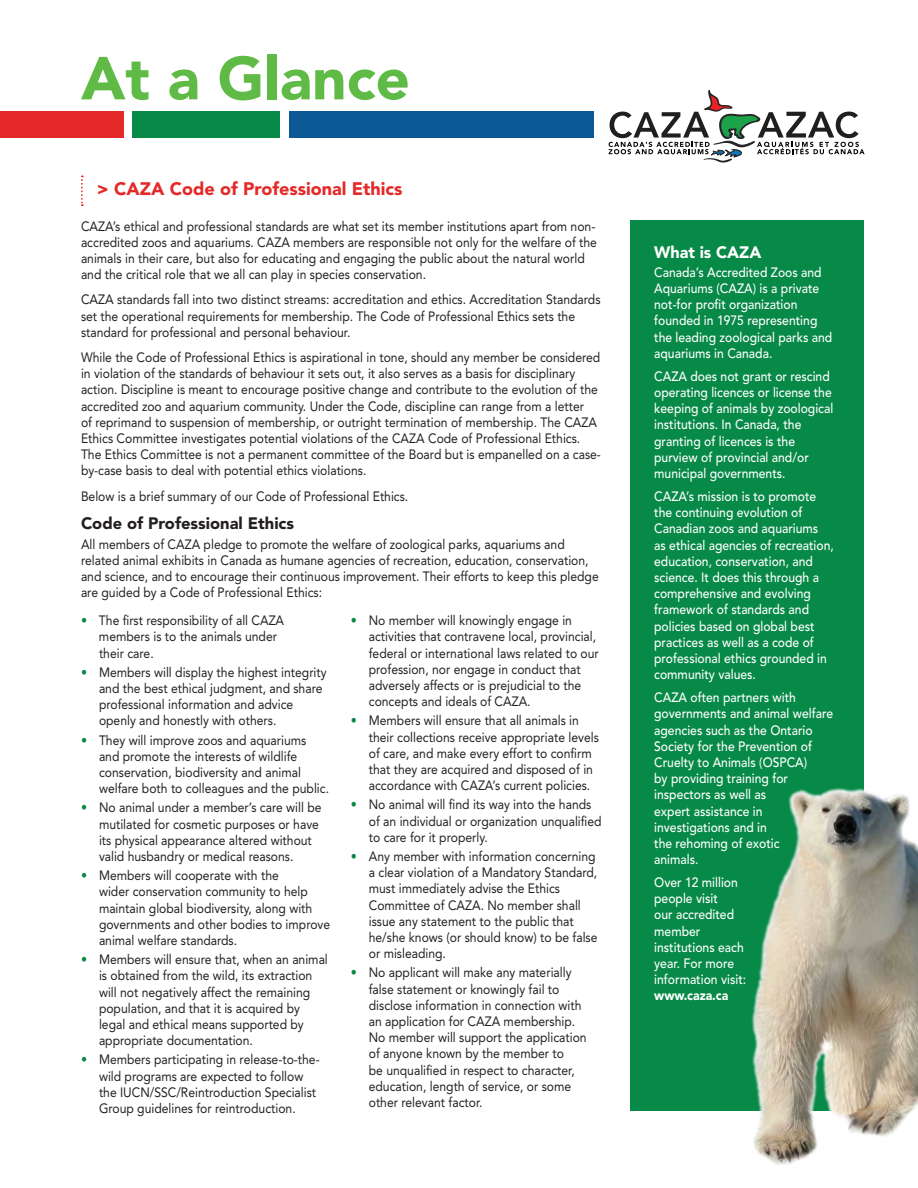
<style>
.page{position:relative;width:918px;height:1188px;background:#fff}
.page>*{position:absolute;margin:0;border:0;box-sizing:border-box;transform-origin:0 0}
.t1{font:900 60px "Avenir LT Std";color:#60bb46}
.t2{font:900 18px "Avenir LT Std";color:#e42928}
.t3{font:900 16.5px "Avenir LT Std";color:#231f20}
.t4{font:900 16.5px "Avenir LT Std";color:#fff}
.t5{font:13.5px/16.2px "Avenir LT Std";color:#231f20;scale:.9 1}
.t6{font:500 13.5px/16.2px "Avenir LT Std";color:#fff;scale:.9 1}
.t7{font:900 13.5px "Avenir LT Std";color:#fff;scale:.9 1}
.s1{color:#078947}
</style>
<div class="page">
<div style="left:289px;top:111px;width:305px;height:27px;background:#0b5895"></div>
<div style="left:132px;top:111px;width:148px;height:27px;background:#078947"></div>
<div style="left:0;top:111px;width:123px;height:27px;background:#e42928"></div>
<svg style="left:609px;top:90px;width:256px;height:73px"></svg>
<svg style="left:81px;top:176px;width:2px;height:30px"></svg>
<div style="left:631px;top:220px;width:233px;height:891px;background:#078947"></div>
<img style="left:751px;top:788px;width:167px;height:377px">
<h1 class="t1" style="left:81px;top:42px;width:330px">At a Glance</h1>
<h2 class="t2" style="left:97px;top:178px;width:307px">&gt; CAZA Code of Professional Ethics</h2>
<p class="t5" style="left:81px;top:218px;width:575px">CAZA’s ethical and professional standards are what set its member institutions apart from non&shy;accredited zoos and aquariums. CAZA members are responsible not only for the welfare of the animals in their care, but also for educating and engaging the public about the natural world and the critical role that we all can play in species conservation.</p>
<p class="t5" style="left:81px;top:292px;width:579px">CAZA standards fall into two distinct streams: accreditation and ethics. Accreditation Standards set the operational requirements for membership. The Code of Professional Ethics sets the standard for professional and personal behaviour.</p>
<p class="t5" style="left:81px;top:349px;width:579px">While the Code of Professional Ethics is aspirational in tone, should any member be considered in violation of the standards of behaviour it sets out, it also serves as a basis for disciplinary action. Discipline is meant to encourage positive change and contribute to the evolution of the accredited zoo and aquarium community. Under the Code, discipline can range from a letter<br>of reprimand to suspension of membership, or outright termination of membership. The CAZA Ethics Committee investigates potential violations of the CAZA Code of Professional Ethics.<br>The Ethics Committee is not a permanent committee of the Board but is empanelled on a case&shy;by-case basis to deal with potential ethics violations.</p>
<p class="t5" style="left:81px;top:488px;width:365px">Below is a brief summary of our Code of Professional Ethics.</p>
<p class="t3" style="left:81px;top:514px;width:215px">Code of Professional Ethics</p>
<p class="t5" style="left:81px;top:536px;width:577px">All members of CAZA pledge to promote the welfare of zoological parks, aquariums and related animal exhibits in Canada as humane agencies of recreation, education, conservation, and science, and to encourage their continuous improvement. Their efforts to keep this pledge are guided by a Code of Professional Ethics:</p>
<p class="t5" style="left:99px;top:613px;width:207px;text-indent:-18px"><span class="s1">•</span> The first responsibility of all CAZA members is to the animals under their care.</p>
<p class="t5" style="left:99px;top:664px;width:255px;text-indent:-18px"><span class="s1">•</span> Members will display the highest integrity and the best ethical judgment, and share professional information and advice openly and honestly with others.</p>
<p class="t5" style="left:99px;top:732px;width:257px;text-indent:-18px"><span class="s1">•</span> They will improve zoos and aquariums and promote the interests of wildlife conservation, biodiversity and animal welfare both to colleagues and the public.</p>
<p class="t5" style="left:99px;top:800px;width:249px;text-indent:-18px"><span class="s1">•</span> No animal under a member’s care will be mutilated for cosmetic purposes or have its physical appearance altered without valid husbandry or medical reasons.</p>
<p class="t5" style="left:99px;top:868px;width:258px;text-indent:-18px"><span class="s1">•</span> Members will cooperate with the<br>wider conservation community to help maintain global biodiversity, along with governments and other bodies to improve animal welfare standards.</p>
<p class="t5" style="left:99px;top:952px;width:256px;text-indent:-18px"><span class="s1">•</span> Members will ensure that, when an animal is obtained from the wild, its extraction will not negatively affect the remaining population, and that it is acquired by legal and ethical means supported by appropriate documentation.</p>
<p class="t5" style="left:99px;top:1052px;width:247px;text-indent:-18px"><span class="s1">•</span> Members participating in release-to-the&shy;wild programs are expected to follow the IUCN/SSC/Reintroduction Specialist Group guidelines for reintroduction.</p>
<p class="t5" style="left:369px;top:613px;width:257px;text-indent:-18px"><span class="s1">•</span> No member will knowingly engage in activities that contravene local, provincial, federal or international laws related to our profession, nor engage in conduct that adversely affects or is prejudicial to the concepts and ideals of CAZA.</p>
<p class="t5" style="left:369px;top:713px;width:257px;text-indent:-18px"><span class="s1">•</span> Members will ensure that all animals in their collections receive appropriate levels of care, and make every effort to confirm that they are acquired and disposed of in accordance with CAZA’s current policies.</p>
<p class="t5" style="left:369px;top:797px;width:260px;text-indent:-18px"><span class="s1">•</span> No animal will find its way into the hands of an individual or organization unqualified to care for it properly.</p>
<p class="t5" style="left:369px;top:848px;width:256px;text-indent:-18px"><span class="s1">•</span> Any member with information concerning a clear violation of a Mandatory Standard, must immediately advise the Ethics Committee of CAZA. No member shall issue any statement to the public that he/she knows (or should know) to be false or misleading.</p>
<p class="t5" style="left:369px;top:965px;width:244px;text-indent:-18px"><span class="s1">•</span> No applicant will make any materially false statement or knowingly fail to disclose information in connection with an application for CAZA membership.<br>No member will support the application of anyone known by the member to<br>be unqualified in respect to character, education, length of service, or some other relevant factor.</p>
<p class="t4" style="left:654px;top:242px;width:109px">What is CAZA</p>
<p class="t6" style="left:654px;top:264px;width:199px">Canada’s Accredited Zoos and<br>Aquariums (CAZA) is a private not-for profit organization founded in 1975 representing the leading zoological parks and aquariums in Canada.</p>
<p class="t6" style="left:654px;top:368px;width:201px">CAZA does not grant or rescind operating licences or license the keeping of animals by zoological institutions. In Canada, the granting of licences is the purview of provincial and/or municipal governments.</p>
<p class="t6" style="left:654px;top:489px;width:201px">CAZA’s mission is to promote the continuing evolution of<br>Canadian zoos and aquariums<br>as ethical agencies of recreation, education, conservation, and science. It does this through a comprehensive and evolving framework of standards and policies based on global best practices as well as a code of professional ethics grounded in community values.</p>
<p class="t6" style="left:654px;top:690px;width:200px">CAZA often partners with governments and animal welfare agencies such as the Ontario<br>Society for the Prevention of<br>Cruelty to Animals (OSPCA)<br>by providing training for inspectors as well as<br>expert assistance in investigations and in<br>the rehoming of exotic<br>animals.</p>
<p class="t6" style="left:654px;top:875px;width:104px">Over 12 million people visit<br>our accredited member institutions each year. For more information visit:</p>
<p class="t7" style="left:654px;top:988px;width:84px">www.caza.ca</p>
</div>
